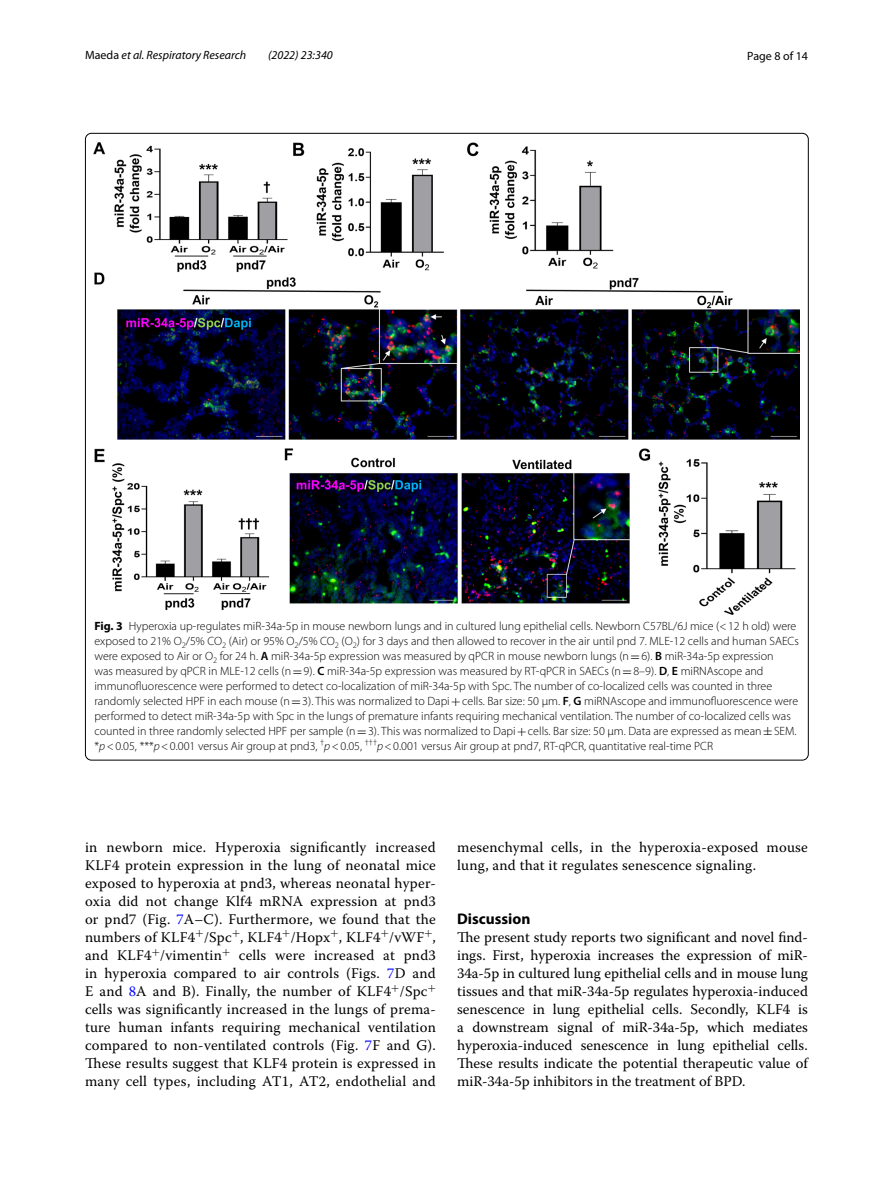
<style>
.page{position:relative;width:893px;height:1187px;background:#fff}
.page>*{position:absolute;margin:0;border:0;box-sizing:border-box;transform-origin:0 0}
.t1{font:700 15.45px "Myriad Pro";color:#000}
.t2{font:14.7px/18px "Warnock Pro";letter-spacing:.015em;color:#000;text-align:justify}
.t3{font:300 12px/15px "Myriad Pro";color:#000}
.t4{font:italic 12px "Myriad Pro";color:#000}
.t5{font:12px "Myriad Pro";color:#000}
.s1{font-style:normal}
.s2{font-weight:700}
.s3{font-weight:600}
.s4{font-family:"MTSY";font-weight:400}
.s5{font-style:italic}
.s6{color:#00f}
</style>
<div class="page">
<img style="left:94px;top:142px;width:706px;height:472px">
<p class="t4" style="left:85px;top:48px;width:163px"><span class="s1">Maeda</span> et al. Respiratory Research</p>
<p class="t4" style="left:268px;top:48px;width:66px">(2022) 23:340</p>
<p class="t5" style="left:747px;top:48px;width:62px">Page 8 of 14</p>
<p class="t3" style="left:94px;top:618px;width:706px"><span class="s2">Fig. 3</span> Hyperoxia up-regulates miR-34a-5p in mouse newborn lungs and in cultured lung epithelial cells. Newborn C57BL/6J mice (&lt;12 h old) were exposed to 21% O<sub>2</sub>/5% CO<sub>2</sub> (Air) or 95% O<sub>2</sub>/5% CO<sub>2</sub> (O<sub>2</sub>) for 3 days and then allowed to recover in the air until pnd 7. MLE-12 cells and human SAECs were exposed to Air or O<sub>2</sub> for 24 h. <span class="s3">A</span> miR-34a-5p expression was measured by qPCR in mouse newborn lungs (n<span class="s4">=</span>6). <span class="s3">B</span> miR-34a-5p expression<br>was measured by qPCR in MLE-12 cells (n<span class="s4">=</span>9). <span class="s3">C</span> miR-34a-5p expression was measured by RT-qPCR in SAECs (n<span class="s4">=</span>8–9). <span class="s3">D</span>, <span class="s3">E</span> miRNAscope and immunofluorescence were performed to detect co-localization of miR-34a-5p with Spc. The number of co-localized cells was counted in three randomly selected HPF in each mouse (n<span class="s4">=</span>3). This was normalized to Dapi<span class="s4">+</span>cells. Bar size: 50 μm. <span class="s3">F</span>, <span class="s3">G</span> miRNAscope and immunofluorescence were performed to detect miR-34a-5p with Spc in the lungs of premature infants requiring mechanical ventilation. The number of co-localized cells was counted in three randomly selected HPF per sample (n<span class="s4">=</span>3). This was normalized to Dapi<span class="s4">+</span>cells. Bar size: 50 μm. Data are expressed as mean<span class="s4">±</span>SEM. *<span class="s5">p</span>&lt;0.05, ***<span class="s5">p</span>&lt;0.001 versus Air group at pnd3, <sup>†</sup><span class="s5">p</span>&lt;0.05, <sup>†††</sup><span class="s5">p</span>&lt;0.001 versus Air group at pnd7, RT-qPCR, quantitative real-time PCR</p>
<p class="t2" style="left:85px;top:838px;width:352px">in newborn mice. Hyperoxia significantly increased KLF4 protein expression in the lung of neonatal mice exposed to hyperoxia at pnd3, whereas neonatal hyper&shy;oxia did not change Klf4 mRNA expression at pnd3 or pnd7 (Fig. <span class="s6">7</span>A–C). Furthermore, we found that the numbers of KLF4<sup>+</sup>/Spc<sup>+</sup>, KLF4<sup>+</sup>/Hopx<sup>+</sup>, KLF4<sup>+</sup>/vWF<sup>+</sup>, and KLF4<sup>+</sup>/vimentin<sup>+</sup> cells were increased at pnd3 in hyperoxia compared to air controls (Figs. <span class="s6">7</span>D and E and <span class="s6">8</span>A and B). Finally, the number of KLF4<sup>+</sup>/Spc<sup>+ </sup>cells was significantly increased in the lungs of prema&shy;ture human infants requiring mechanical ventilation compared to non-ventilated controls (Fig. <span class="s6">7</span>F and G).<br>These results suggest that KLF4 protein is expressed in many cell types, including AT1, AT2, endothelial and</p>
<p class="t2" style="left:457px;top:838px;width:352px">mesenchymal cells, in the hyperoxia-exposed mouse lung, and that it regulates senescence signaling.</p>
<p class="t1" style="left:457px;top:909px;width:75px">Discussion</p>
<p class="t2" style="left:457px;top:928px;width:352px">The present study reports two significant and novel find&shy;ings. First, hyperoxia increases the expression of miR-34a-5p in cultured lung epithelial cells and in mouse lung tissues and that miR-34a-5p regulates hyperoxia-induced senescence in lung epithelial cells. Secondly, KLF4 is a downstream signal of miR-34a-5p, which mediates hyperoxia-induced senescence in lung epithelial cells.<br>These results indicate the potential therapeutic value of miR-34a-5p inhibitors in the treatment of BPD.</p>
</div>
